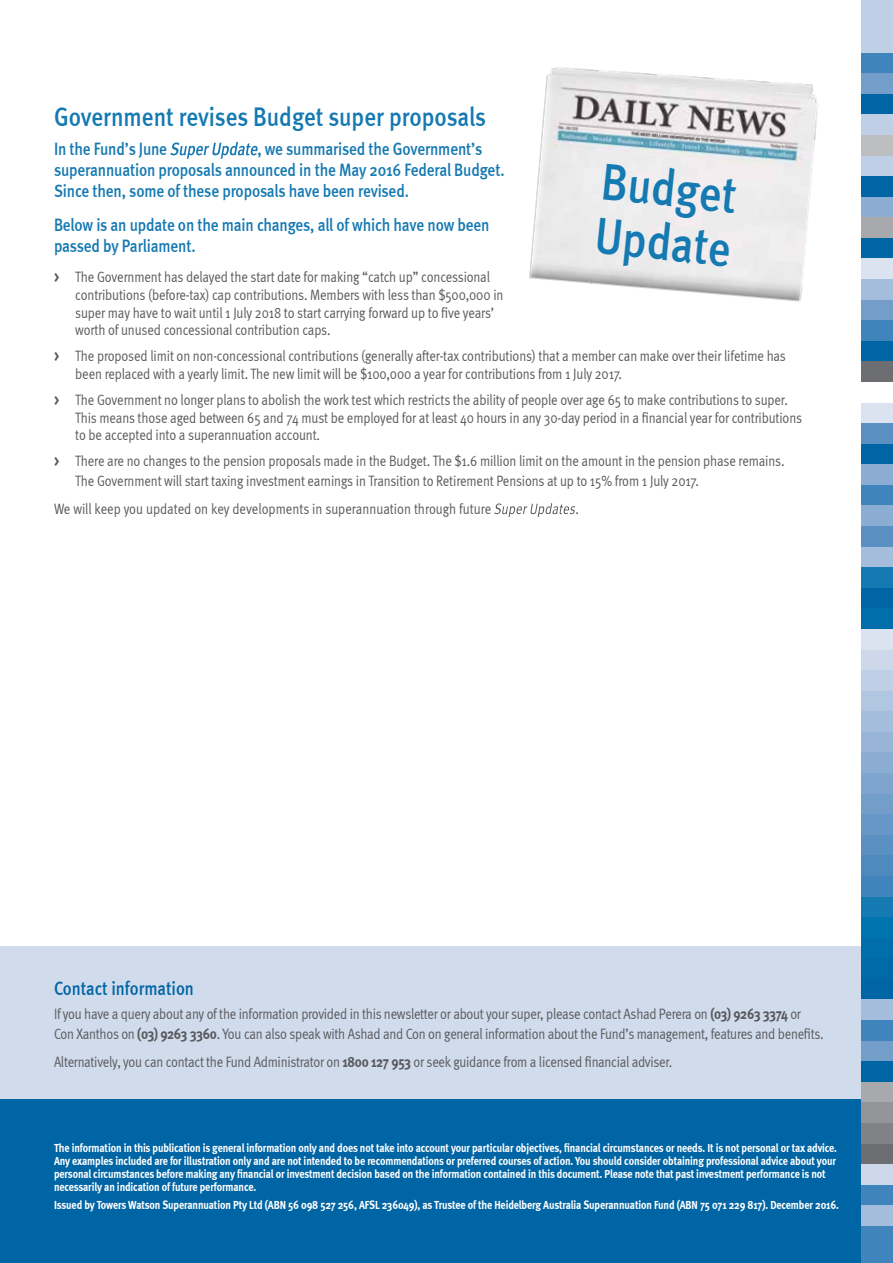
<style>
.page{position:relative;width:893px;height:1263px;background:#fff}
.page>*{position:absolute;margin:0;border:0;box-sizing:border-box;transform-origin:0 0}
.t1{font:500 52.05px/54px "Meta";color:#1579b2;scale:.85 1}
.t2{font:500 27px "Meta";color:#1579b2;scale:.85 1}
.t3{font:500 19.5px "Meta";color:#0065a4;scale:.85 1}
.t4{font:500 18px/21px "Meta";letter-spacing:-.01em;color:#1579b2;scale:.85 1}
.t5{font:15px/17.7px "Meta Normal";letter-spacing:-.01em;color:#58595b;scale:.85 1}
.t6{font:700 12px/13.2px "Meta";letter-spacing:-.01em;color:#fff;scale:.85 1}
.s1{font-family:"Meta";font-weight:700}
</style>
<div class="page">
<div style="left:0;top:946px;width:861px;height:153px;background:#d0dbec"></div>
<div style="left:0;top:1099px;width:861px;height:164px;background:#0065a4"></div>
<div style="left:861px;top:0;width:32px;height:53px;background:#bfcfe6"></div>
<div style="left:861px;top:53px;width:32px;height:20px;background:#3f84ba"></div>
<div style="left:861px;top:73px;width:32px;height:21px;background:#739eca"></div>
<div style="left:861px;top:94px;width:32px;height:21px;background:#0065a4"></div>
<div style="left:861px;top:115px;width:32px;height:20px;background:#bfcfe6"></div>
<div style="left:861px;top:135px;width:32px;height:21px;background:#bcbec0"></div>
<div style="left:861px;top:156px;width:32px;height:20px;background:#bfcfe6"></div>
<div style="left:861px;top:176px;width:32px;height:21px;background:#0065a4"></div>
<div style="left:861px;top:197px;width:32px;height:20px;background:#8badd3"></div>
<div style="left:861px;top:217px;width:32px;height:21px;background:#a7a9ac"></div>
<div style="left:861px;top:238px;width:32px;height:21px;background:#0065a4"></div>
<div style="left:861px;top:259px;width:32px;height:20px;background:#dce3f0"></div>
<div style="left:861px;top:279px;width:32px;height:21px;background:#a4bddc"></div>
<div style="left:861px;top:300px;width:32px;height:20px;background:#739eca"></div>
<div style="left:861px;top:320px;width:32px;height:21px;background:#3f84ba"></div>
<div style="left:861px;top:341px;width:32px;height:21px;background:#0065a4"></div>
<div style="left:861px;top:362px;width:32px;height:20px;background:#6d6e71"></div>
<div style="left:861px;top:403px;width:32px;height:20px;background:#dce3f0"></div>
<div style="left:861px;top:423px;width:32px;height:21px;background:#5b91c2"></div>
<div style="left:861px;top:444px;width:32px;height:20px;background:#0065a4"></div>
<div style="left:861px;top:464px;width:32px;height:21px;background:#8badd3"></div>
<div style="left:861px;top:485px;width:32px;height:21px;background:#3f84ba"></div>
<div style="left:861px;top:506px;width:32px;height:20px;background:#8badd3"></div>
<div style="left:861px;top:526px;width:32px;height:21px;background:#5b91c2"></div>
<div style="left:861px;top:547px;width:32px;height:20px;background:#a4bddc"></div>
<div style="left:861px;top:567px;width:32px;height:21px;background:#1579b2"></div>
<div style="left:861px;top:588px;width:32px;height:20px;background:#0065a4"></div>
<div style="left:861px;top:608px;width:32px;height:21px;background:#006eab"></div>
<div style="left:861px;top:629px;width:32px;height:21px;background:#dce3f0"></div>
<div style="left:861px;top:650px;width:32px;height:20px;background:#cdd9eb"></div>
<div style="left:861px;top:670px;width:32px;height:21px;background:#bfcfe6"></div>
<div style="left:861px;top:691px;width:32px;height:20px;background:#b1c6e1"></div>
<div style="left:861px;top:711px;width:32px;height:21px;background:#a4bddc"></div>
<div style="left:861px;top:732px;width:32px;height:21px;background:#98b5d8"></div>
<div style="left:861px;top:753px;width:32px;height:20px;background:#8badd3"></div>
<div style="left:861px;top:773px;width:32px;height:21px;background:#7fa5cf"></div>
<div style="left:861px;top:794px;width:32px;height:20px;background:#739eca"></div>
<div style="left:861px;top:814px;width:32px;height:21px;background:#6797c6"></div>
<div style="left:861px;top:835px;width:32px;height:20px;background:#5b91c2"></div>
<div style="left:861px;top:855px;width:32px;height:21px;background:#4e8abe"></div>
<div style="left:861px;top:876px;width:32px;height:21px;background:#3f84ba"></div>
<div style="left:861px;top:897px;width:32px;height:20px;background:#1579b2"></div>
<div style="left:861px;top:917px;width:32px;height:21px;background:#0074af"></div>
<div style="left:861px;top:938px;width:32px;height:20px;background:#006eab"></div>
<div style="left:861px;top:958px;width:32px;height:21px;background:#006aa8"></div>
<div style="left:861px;top:979px;width:32px;height:21px;background:#0065a4"></div>
<div style="left:861px;top:1000px;width:32px;height:20px;background:#a4bddc"></div>
<div style="left:861px;top:1020px;width:32px;height:21px;background:#3f84ba"></div>
<div style="left:861px;top:1041px;width:32px;height:20px;background:#739eca"></div>
<div style="left:861px;top:1061px;width:32px;height:21px;background:#0065a4"></div>
<div style="left:861px;top:1082px;width:32px;height:20px;background:#a7a9ac"></div>
<div style="left:861px;top:1102px;width:32px;height:21px;background:#939598"></div>
<div style="left:861px;top:1123px;width:32px;height:21px;background:#808285"></div>
<div style="left:861px;top:1144px;width:32px;height:20px;background:#6d6e71"></div>
<div style="left:861px;top:1164px;width:32px;height:21px;background:#cdd9eb"></div>
<div style="left:861px;top:1185px;width:32px;height:20px;background:#3f84ba"></div>
<div style="left:861px;top:1205px;width:32px;height:21px;background:#a4bddc"></div>
<div style="left:861px;top:1226px;width:32px;height:20px;background:#3f84ba"></div>
<div style="left:861px;top:1246px;width:32px;height:17px;background:#3f84ba"></div>
<svg style="left:170px;top:142px;width:88px;height:17px"></svg>
<svg style="left:494px;top:503px;width:81px;height:14px"></svg>
<img style="left:529px;top:67px;width:289px;height:235px">
<h2 class="t2" style="left:54px;top:101px;width:510px">Government revises Budget super proposals</h2>
<p class="t4" style="left:54px;top:138px;width:135px">In the Fund’s June</p>
<p class="t4" style="left:54px;top:138px;width:532px;text-indent:203px">, we summarised the Government’s superannuation proposals announced in the May 2016 Federal Budget.<br>Since then, some of these proposals have been revised.</p>
<p class="t4" style="left:54px;top:214px;width:514px">Below is an update on the main changes, all of which have now been passed by Parliament.</p>
<p class="t5" style="left:75px;top:268px;width:505px;text-indent:-21px"><span class="s1">&gt;</span> The Government has delayed the start date for making “catch up” concessional contributions (before-tax) cap contributions. Members with less than $500,000 in super may have to wait until 1 July 2018 to start carrying forward up to five years’ worth of unused concessional contribution caps.</p>
<p class="t5" style="left:75px;top:347px;width:838px;text-indent:-21px"><span class="s1">&gt;</span> The proposed limit on non-concessional contributions (generally after-tax contributions) that a member can make over their lifetime has been replaced with a yearly limit. The new limit will be $100,000 a year for contributions from 1 July 2017.</p>
<p class="t5" style="left:75px;top:391px;width:857px;text-indent:-21px"><span class="s1">&gt;</span> The Government no longer plans to abolish the work test which restricts the ability of people over age 65 to make contributions to super.<br>This means those aged between 65 and 74 must be employed for at least 40 hours in any 30-day period in a financial year for contributions to be accepted into a superannuation account.</p>
<p class="t5" style="left:75px;top:451px;width:836px;line-height:19.5px;text-indent:-21px"><span class="s1">&gt;</span> There are no changes to the pension proposals made in the Budget. The $1.6 million limit on the amount in the pension phase remains.<br>The Government will start taxing investment earnings in Transition to Retirement Pensions at up to 15% from 1 July 2017.</p>
<p class="t5" style="left:54px;top:500px;width:516px">We will keep you updated on key developments in superannuation through future</p>
<p class="t5" style="left:575px;top:500px;width:6px">.</p>
<h1 class="t1" style="left:604px;top:154px;width:162px;rotate:6deg">Budget<br>Update</h1>
<h3 class="t3" style="left:54px;top:977px;width:166px">Contact information</h3>
<p class="t5" style="left:54px;top:1004px;width:907px;line-height:19.5px">If you have a query about any of the information provided in this newsletter or about your super, please contact Ashad Perera on <span class="s1">(03) 9263 3374</span> or<br>Con Xanthos on <span class="s1">(03) 9263 3360</span>. You can also speak with Ashad and Con on general information about the Fund’s management, features and benefits.</p>
<p class="t5" style="left:54px;top:1052px;width:729px">Alternatively, you can contact the Fund Administrator on <span class="s1">1800 127 953</span> or seek guidance from a licensed financial adviser.</p>
<p class="t6" style="left:54px;top:1141px;width:923px">The information in this publication is general information only and does not take into account your particular objectives, financial circumstances or needs. It is not personal or tax advice.<br>Any examples included are for illustration only and are not intended to be recommendations or preferred courses of action. You should consider obtaining professional advice about your personal circumstances before making any financial or investment decision based on the information contained in this document. Please note that past investment performance is not necessarily an indication of future performance.</p>
<p class="t6" style="left:54px;top:1198px;width:925px">Issued by Towers Watson Superannuation Pty Ltd (ABN 56 098 527 256, AFSL 236049), as Trustee of the Heidelberg Australia Superannuation Fund (ABN 75 071 229 817). December 2016.</p>
</div>
